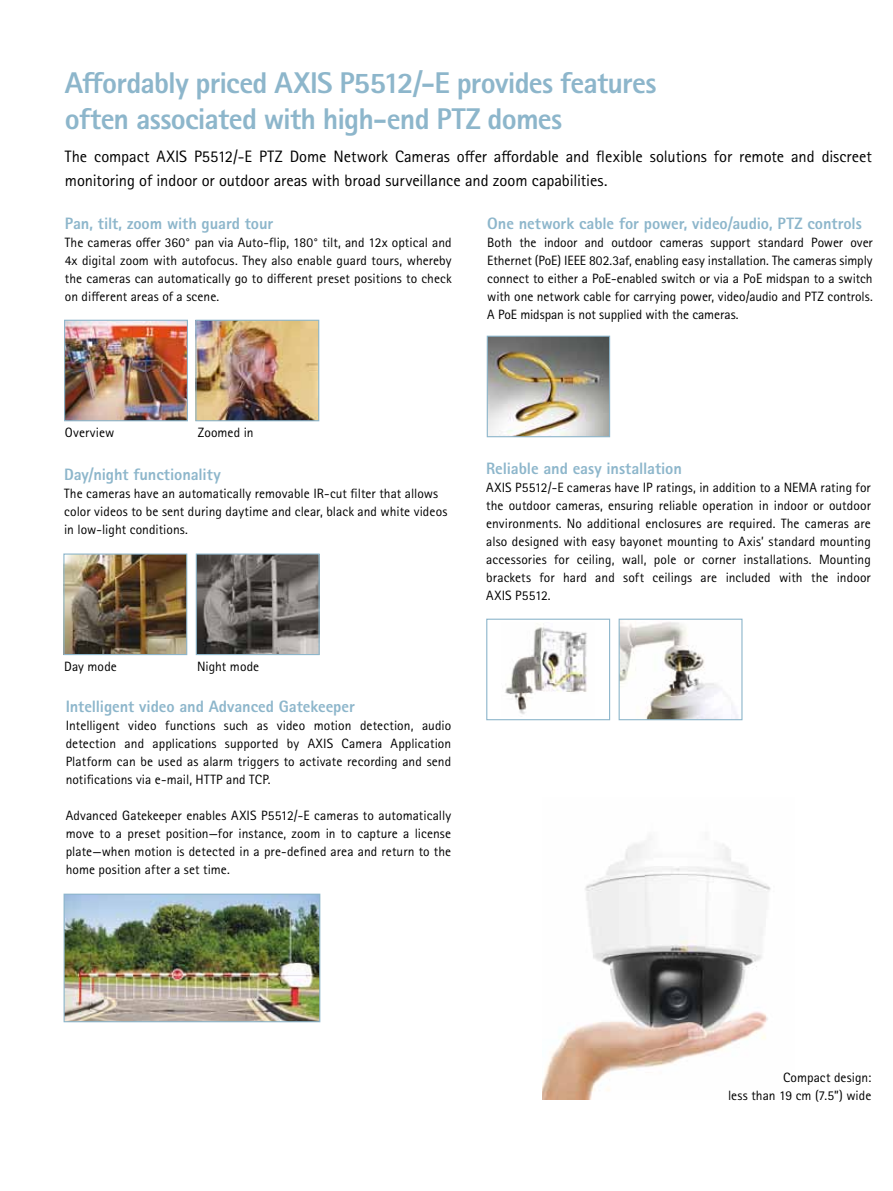
<style>
.page{position:relative;width:893px;height:1191px;background:#fff}
.page>*{position:absolute;margin:0;border:0;box-sizing:border-box;transform-origin:0 0}
.t1{font:800 30px/36px "Rotis Sans Serif Pro";letter-spacing:-.025em;color:#8db6cb}
.t2{font:16.5px/24px "Rotis Sans Serif Pro";letter-spacing:-.005em;color:#000}
.t3{font:800 16.5px "Rotis Sans Serif Pro";letter-spacing:-.005em;color:#8db6cb}
.t4{font:13.5px/18px "Rotis Sans Serif Pro";letter-spacing:.005em;color:#000;text-align:justify}
</style>
<div class="page">
<img style="left:543px;top:839px;width:228px;height:260px">
<img style="left:66px;top:895px;width:252px;height:125px">
<div style="left:64px;top:893px;width:256px;height:129px;border:1px solid #8db6cb"></div>
<img style="left:66px;top:322px;width:120px;height:97px">
<div style="left:64px;top:320px;width:124px;height:101px;border:1px solid #8db6cb"></div>
<img style="left:197px;top:322px;width:120px;height:97px">
<div style="left:195px;top:320px;width:124px;height:101px;border:1px solid #8db6cb"></div>
<img style="left:489px;top:338px;width:119px;height:97px">
<div style="left:487px;top:336px;width:123px;height:101px;border:1px solid #8db6cb"></div>
<img style="left:65px;top:555px;width:120px;height:98px">
<div style="left:63px;top:553px;width:124px;height:102px;border:1px solid #8db6cb"></div>
<img style="left:198px;top:555px;width:120px;height:98px">
<div style="left:196px;top:553px;width:124px;height:102px;border:1px solid #8db6cb"></div>
<img style="left:505px;top:627px;width:82px;height:87px">
<div style="left:486px;top:618px;width:124px;height:102px;border:1px solid #8db6cb"></div>
<img style="left:621px;top:620px;width:117px;height:98px">
<div style="left:619px;top:618px;width:123px;height:102px;border:1px solid #8db6cb"></div>
<h1 class="t1" style="left:65px;top:65px;width:593px">Affordably priced AXIS P5512/-E provides features often associated with high-end PTZ domes</h1>
<p class="t2" style="left:65px;top:144px;width:808px">The compact AXIS P5512/-E PTZ Dome Network Cameras offer affordable and flexible solutions for remote and discreet monitoring of indoor or outdoor areas with broad surveillance and zoom capabilities.</p>
<p class="t3" style="left:65px;top:212px;width:210px">Pan, tilt, zoom with guard tour</p>
<p class="t4" style="left:65px;top:233px;width:388px">The cameras offer 360° pan via Auto-flip, 180° tilt, and 12x optical and 4x digital zoom with autofocus. They also enable guard tours, whereby the cameras can automatically go to different preset positions to check on different areas of a scene.</p>
<p class="t3" style="left:487px;top:212px;width:376px">One network cable for power, video/audio, PTZ controls</p>
<p class="t4" style="left:487px;top:233px;width:387px">Both the indoor and outdoor cameras support standard Power over Ethernet (PoE) IEEE 802.3af, enabling easy installation. The cameras simply connect to either a PoE-enabled switch or via a PoE midspan to a switch with one network cable for carrying power, video/audio and PTZ controls.<br>A PoE midspan is not supplied with the cameras.</p>
<p class="t4" style="left:65px;top:424px;width:51px">Overview</p>
<p class="t4" style="left:198px;top:424px;width:57px">Zoomed in</p>
<p class="t3" style="left:64px;top:464px;width:158px">Day/night functionality</p>
<p class="t4" style="left:64px;top:485px;width:385px;text-align:left">The cameras have an automatically removable IR-cut filter that allows color videos to be sent during daytime and clear, black and white videos in low-light conditions.</p>
<p class="t4" style="left:64px;top:657px;width:54px">Day mode</p>
<p class="t4" style="left:197px;top:657px;width:64px">Night mode</p>
<p class="t3" style="left:66px;top:696px;width:291px">Intelligent video and Advanced Gatekeeper</p>
<p class="t4" style="left:66px;top:716px;width:387px">Intelligent video functions such as video motion detection, audio detection and applications supported by AXIS Camera Application Platform can be used as alarm triggers to activate recording and send notifications via e-mail, HTTP and TCP.</p>
<p class="t4" style="left:66px;top:806px;width:387px">Advanced Gatekeeper enables AXIS P5512/-E cameras to automatically move to a preset position—for instance, zoom in to capture a license plate—when motion is detected in a pre-defined area and return to the home position after a set time.</p>
<p class="t3" style="left:486px;top:457px;width:197px">Reliable and easy installation</p>
<p class="t4" style="left:486px;top:478px;width:386px">AXIS P5512/-E cameras have IP ratings, in addition to a NEMA rating for the outdoor cameras, ensuring reliable operation in indoor or outdoor environments. No additional enclosures are required. The cameras are also designed with easy bayonet mounting to Axis’ standard mounting accessories for ceiling, wall, pole or corner installations. Mounting brackets for hard and soft ceilings are included with the indoor AXIS P5512.</p>
<p class="t4" style="left:728px;top:1068px;width:145px;text-align:right">Compact design:<br>less than 19 cm (7.5”) wide</p>
</div>
